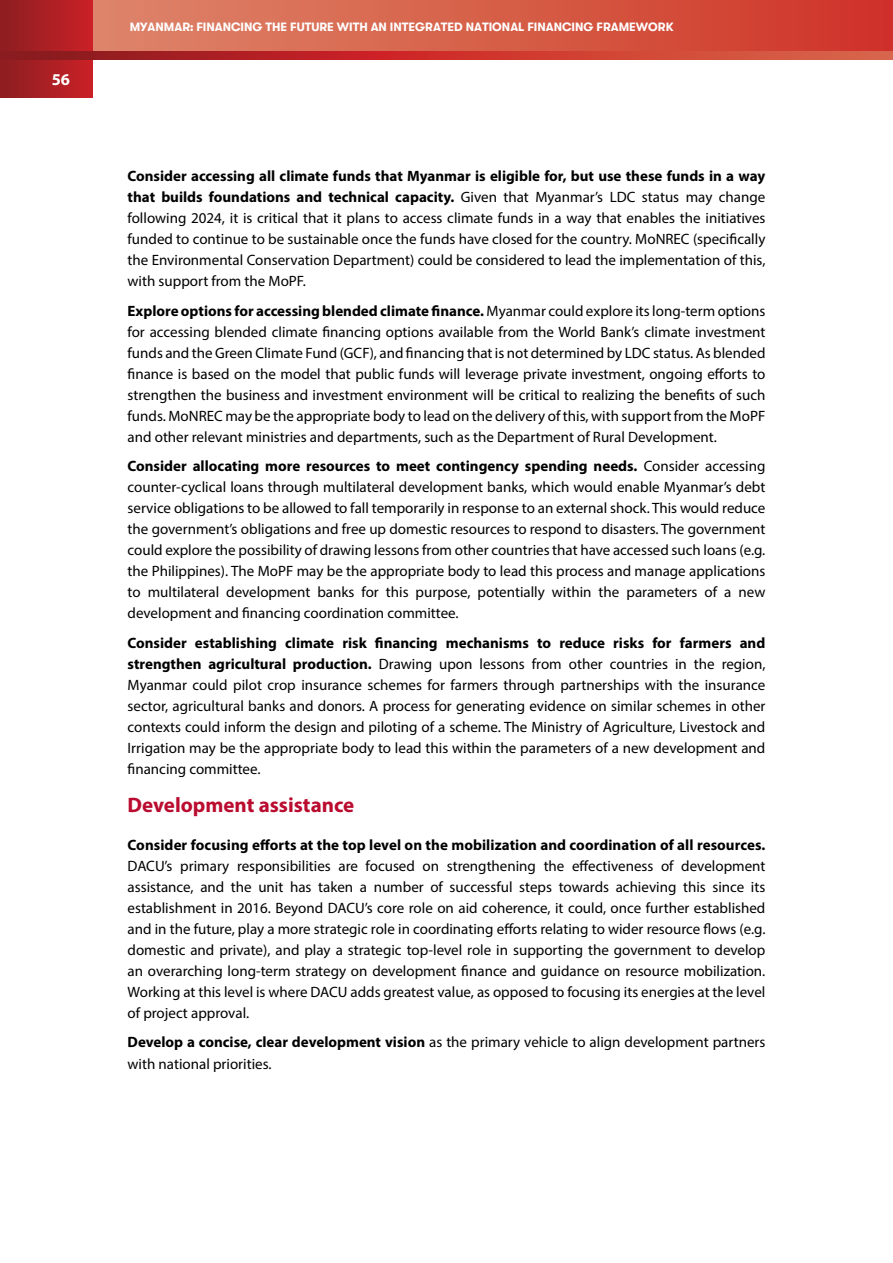
<style>
.page{position:relative;width:893px;height:1263px;background:#fff}
.page>*{position:absolute;margin:0;border:0;box-sizing:border-box;transform-origin:0 0}
.t1{font:700 21px "Myriad Pro";color:#ba0c2f}
.t2{font:700 16.5px "Myriad Pro";color:#fff}
.t3{font:15px/21px "Myriad Pro";color:#000;text-align:justify}
.t4{font:700 15px "Myriad Pro";letter-spacing:.005em;color:#000}
.t5{font:700 12px "GT Walsheim Pro Trial";color:#fff}
.s1{font-family:"Gill Sans"}
.s2{font-weight:700}
</style>
<div class="page">
<svg style="left:93px;top:0;width:800px;height:51px;background:#d65d48"></svg>
<div style="left:0;top:0;width:93px;height:97px;background:linear-gradient(to right,#8c1e21,#ca2127)"></div>
<svg style="left:0;top:51px;width:893px;height:9px;background:#bf352e"></svg>
<p class="t2" style="left:52px;top:69px;width:20px">56</p>
<p class="t5" style="left:130px;top:22px;width:545px">MYANMAR<span class="s1">:</span> FINANCING THE FUTURE WITH AN INTEGRATED NATIONAL FINANCING FRAMEWORK</p>
<p class="t3" style="left:128px;top:166px;width:639px"><span class="s2">Consider accessing all climate funds that Myanmar is eligible for, but use these funds in a way that builds foundations and technical capacity.</span> Given that Myanmar’s LDC status may change following 2024, it is critical that it plans to access climate funds in a way that enables the initiatives funded to continue to be sustainable once the funds have closed for the country. MoNREC (specifically the Environmental Conservation Department) could be considered to lead the implementation of this, with support from the MoPF.</p>
<p class="t3" style="left:128px;top:300px;width:639px"><span class="s2">Explore options for accessing blended climate finance.</span> Myanmar could explore its long-term options for accessing blended climate financing options available from the World Bank’s climate investment funds and the Green Climate Fund (GCF), and financing that is not determined by LDC status. As blended finance is based on the model that public funds will leverage private investment, ongoing efforts to strengthen the business and investment environment will be critical to realizing the benefits of such funds. MoNREC may be the appropriate body to lead on the delivery of this, with support from the MoPF and other relevant ministries and departments, such as the Department of Rural Development.</p>
<p class="t3" style="left:128px;top:456px;width:639px"><span class="s2">Consider allocating more resources to meet contingency spending needs.</span> Consider accessing counter-cyclical loans through multilateral development banks, which would enable Myanmar’s debt service obligations to be allowed to fall temporarily in response to an external shock. This would reduce the government’s obligations and free up domestic resources to respond to disasters. The government could explore the possibility of drawing lessons from other countries that have accessed such loans (e.g. the Philippines). The MoPF may be the appropriate body to lead this process and manage applications to multilateral development banks for this purpose, potentially within the parameters of a new development and financing coordination committee.</p>
<p class="t3" style="left:128px;top:632px;width:639px"><span class="s2">Consider establishing climate risk financing mechanisms to reduce risks for farmers and strengthen agricultural production.</span> Drawing upon lessons from other countries in the region, Myanmar could pilot crop insurance schemes for farmers through partnerships with the insurance sector, agricultural banks and donors. A process for generating evidence on similar schemes in other contexts could inform the design and piloting of a scheme. The Ministry of Agriculture, Livestock and Irrigation may be the appropriate body to lead this within the parameters of a new development and financing committee.</p>
<h1 class="t1" style="left:128px;top:791px;width:228px">Development assistance</h1>
<p class="t4" style="left:128px;top:835px;width:639px">Consider focusing efforts at the top level on the mobilization and coordination of all resources.</p>
<p class="t3" style="left:128px;top:855px;width:639px">DACU’s primary responsibilities are focused on strengthening the effectiveness of development assistance, and the unit has taken a number of successful steps towards achieving this since its establishment in 2016. Beyond DACU’s core role on aid coherence, it could, once further established and in the future, play a more strategic role in coordinating efforts relating to wider resource flows (e.g. domestic and private), and play a strategic top-level role in supporting the government to develop an overarching long-term strategy on development finance and guidance on resource mobilization.<br>Working at this level is where DACU adds greatest value, as opposed to focusing its energies at the level of project approval.</p>
<p class="t3" style="left:128px;top:1032px;width:639px"><span class="s2">Develop a concise, clear development vision</span> as the primary vehicle to align development partners with national priorities.</p>
</div>
